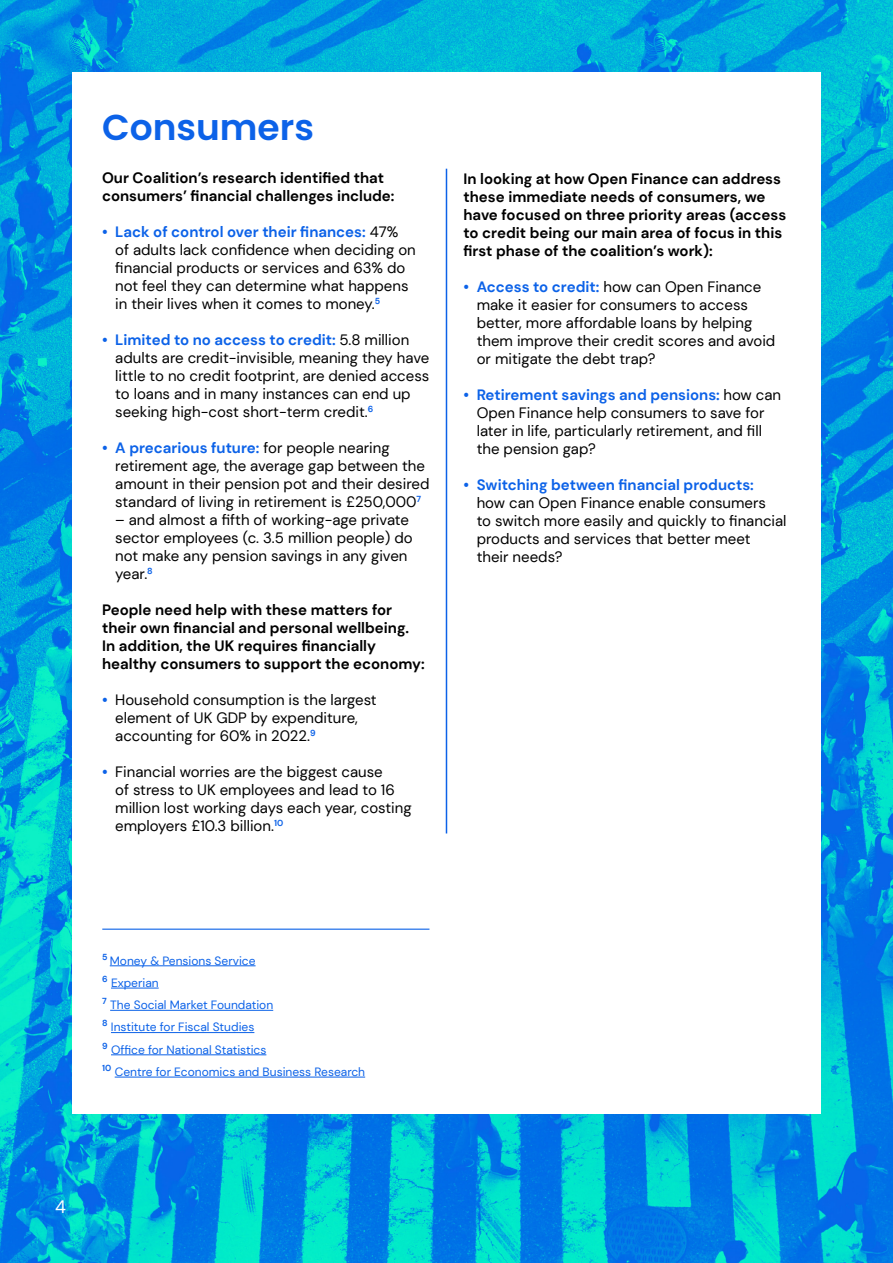
<style>
.page{position:relative;width:893px;height:1263px;background:#fff}
.page>*{position:absolute;margin:0;border:0;box-sizing:border-box;transform-origin:0 0}
.t1{font:600 36px "Poppins";color:#0c62e8}
.t2{font:18px "DM Sans";color:#fff}
.t3{font:15px/18px "DM Sans";color:#000}
.t4{font:700 15px/18px "DM Sans";color:#000}
.t5{font:700 15px "DM Sans";color:#0c62e8}
.t6{font:12px/22.2px "DM Sans";color:#0c62e8}
.s1{font-weight:700;color:#0c62e8}
</style>
<div class="page">
<img style="left:0;top:0;width:893px;height:1263px">
<div style="left:72px;top:72px;width:749px;height:1042px;background:#fff"></div>
<hr style="left:110px;top:965px;width:146px;height:1px;background:#0c62e8">
<hr style="left:111px;top:988px;width:48px;height:1px;background:#0c62e8">
<hr style="left:110px;top:1010px;width:163px;height:1px;background:#0c62e8">
<hr style="left:111px;top:1032px;width:143px;height:1px;background:#0c62e8">
<hr style="left:111px;top:1054px;width:155px;height:1px;background:#0c62e8">
<hr style="left:115px;top:1077px;width:250px;height:1px;background:#0c62e8">
<hr style="left:102px;top:928px;width:327px;height:2px;background:#0c62e8">
<hr style="left:446px;top:169px;width:1px;height:664px;background:#0c62e8">
<h1 class="t1" style="left:102px;top:106px;width:213px">Consumers</h1>
<p class="t4" style="left:102px;top:169px;width:294px">Our Coalition’s research identified that consumers’ financial challenges include:</p>
<p class="t3" style="left:115px;top:223px;width:302px;text-indent:-13px"><span class="s1">• Lack of control over their finances:</span> 47% of adults lack confidence when deciding on financial products or services and 63% do not feel they can determine what happens in their lives when it comes to money.<sup>5</sup></p>
<p class="t3" style="left:115px;top:331px;width:316px;text-indent:-13px"><span class="s1">• Limited to no access to credit:</span> 5.8 million adults are credit-invisible, meaning they have little to no credit footprint, are denied access to loans and in many instances can end up seeking high-cost short-term credit.<sup>6</sup></p>
<p class="t3" style="left:115px;top:439px;width:316px;text-indent:-13px"><span class="s1">• A precarious future:</span> for people nearing retirement age, the average gap between the amount in their pension pot and their desired standard of living in retirement is £250,000<sup>7</sup></p>
<p class="t3" style="left:115px;top:511px;width:299px">– and almost a fifth of working-age private sector employees (c. 3.5 million people) do not make any pension savings in any given year.<sup>8</sup></p>
<p class="t4" style="left:102px;top:601px;width:324px">People need help with these matters for their own financial and personal wellbeing.<br>In addition, the UK requires financially healthy consumers to support the economy:</p>
<p class="t3" style="left:115px;top:691px;width:263px;text-indent:-13px"><span class="s1">•</span> Household consumption is the largest element of UK GDP by expenditure, accounting for 60% in 2022.<sup>9</sup></p>
<p class="t3" style="left:115px;top:763px;width:298px;text-indent:-13px"><span class="s1">•</span> Financial worries are the biggest cause<br>of stress to UK employees and lead to 16 million lost working days each year, costing employers £10.3 billion.<sup>10</sup></p>
<p class="t4" style="left:463px;top:169px;width:324px">In looking at how Open Finance can address these immediate needs of consumers, we have focused on three priority areas (access to credit being our main area of focus in this first phase of the coalition’s work):</p>
<p class="t3" style="left:477px;top:277px;width:300px;text-indent:-13px"><span class="s1">• Access to credit:</span> how can Open Finance make it easier for consumers to access better, more affordable loans by helping them improve their credit scores and avoid or mitigate the debt trap?</p>
<p class="t3" style="left:477px;top:385px;width:306px;text-indent:-13px"><span class="s1">• Retirement savings and pensions:</span> how can Open Finance help consumers to save for later in life, particularly retirement, and fill the pension gap?</p>
<p class="t5" style="left:463px;top:475px;width:292px">• Switching between financial products:</p>
<p class="t3" style="left:477px;top:493px;width:311px">how can Open Finance enable consumers<br>to switch more easily and quickly to financial products and services that better meet<br>their needs?</p>
<p class="t6" style="left:102px;top:949px;width:264px"><sup>5</sup> Money &amp; Pensions Service<br><sup>6</sup> Experian<br><sup>7</sup> The Social Market Foundation<br><sup>8</sup> Institute for Fiscal Studies<br><sup>9</sup> Office for National Statistics<br><sup>10</sup> Centre for Economics and Business Research</p>
<p class="t2" style="left:55px;top:1195px;width:12px">4</p>
</div>
